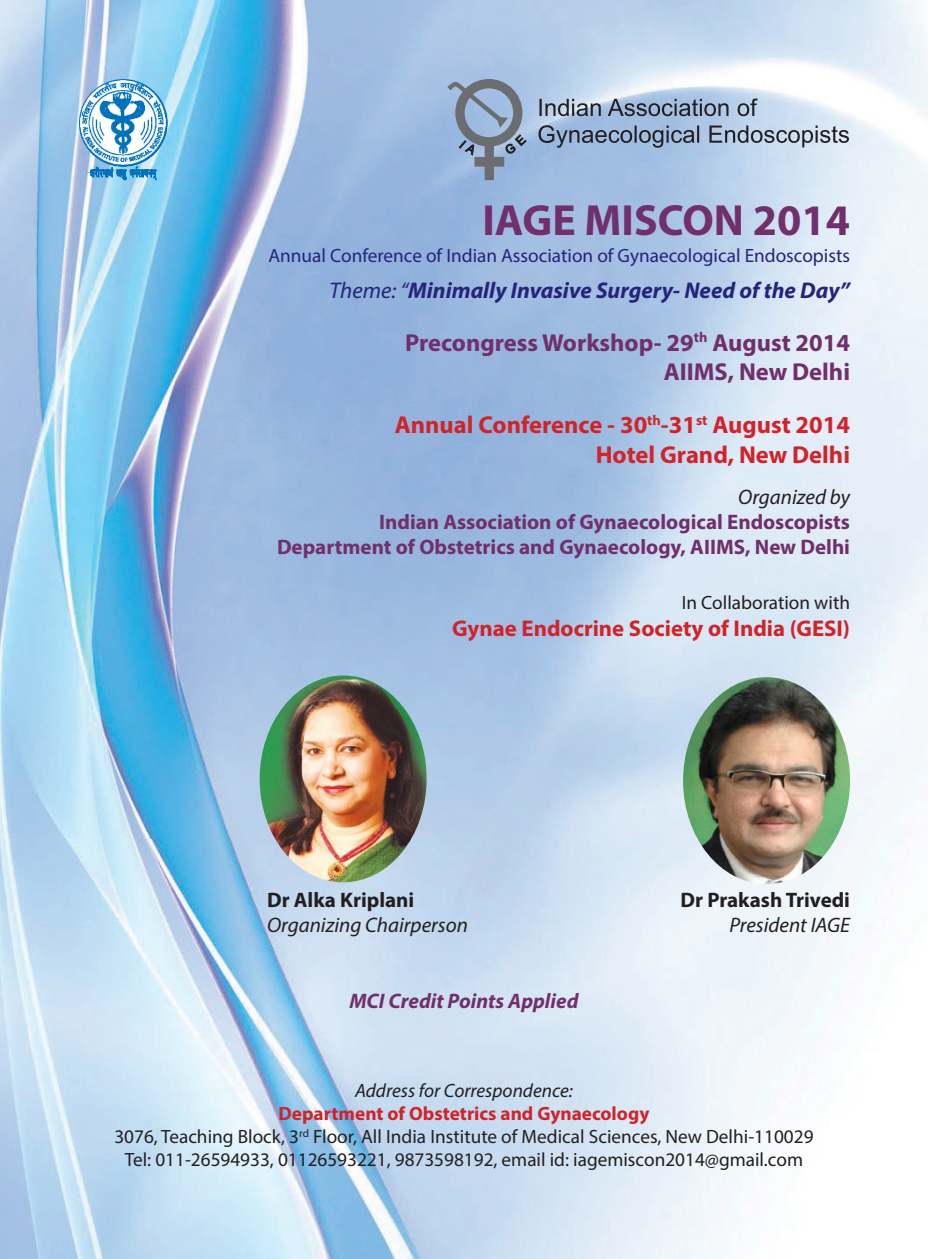
<style>
.page{position:relative;width:928px;height:1259px;background:#fff}
.page>*{position:absolute;margin:0;border:0;box-sizing:border-box;transform-origin:0 0}
.t1{font:700 43.75px "Myriad Pro";color:#712f6b}
.t2{font:700 24.5px/29.4px "Myriad Pro";color:#d1232a;text-align:right}
.t3{font:700 24.5px/29.4px "Myriad Pro";color:#712f6b;text-align:right}
.t4{font:italic 700 22.75px "Myriad Pro";color:#26237b}
.t5{font:700 22.75px "Myriad Pro";color:#d1232a}
.t6{font:700 21px/25.2px "Myriad Pro";color:#712f6b;text-align:right}
.t7{font:italic 21px "Myriad Pro";color:#231f20}
.t8{font:700 21px "Myriad Pro";color:#231f20}
.t9{font:italic 700 21px "Myriad Pro";color:#712f6b}
.t10{font:19.25px/23.1px "Myriad Pro";color:#231f20;text-align:center}
.t11{font:19.25px "Myriad Pro";color:#26237b}
.t12{font:italic 19.25px "Myriad Pro";color:#231f20}
.s1{font-weight:400}
.s2{font-weight:700;color:#d1232a}
</style>
<div class="page">
<img style="left:0;top:0;width:928px;height:839px">
<img style="left:0;top:839px;width:893px;height:419px">
<svg style="left:447px;top:79px;width:79px;height:101px;background:#8b9fb9"></svg>
<svg style="left:538px;top:98px;width:311px;height:50px;background:#9dafc5"></svg>
<svg style="left:90px;top:166px;width:67px;height:15px"></svg>
<img style="left:79px;top:79px;width:89px;height:88px;border-radius:44px">
<img style="left:683px;top:677px;width:167px;height:207px">
<img style="left:260px;top:675px;width:166px;height:207px">
<h1 class="t1" style="left:482px;top:192px;width:369px">IAGE MISCON 2014</h1>
<p class="t11" style="left:268px;top:244px;width:583px">Annual Conference of Indian Association of Gynaecological Endoscopists</p>
<p class="t4" style="left:329px;top:275px;width:522px"><span class="s1">Theme: “</span>Minimally Invasive Surgery- Need of the Day”</p>
<p class="t3" style="left:405px;top:327px;width:446px">Precongress Workshop- 29<sup>th</sup> August 2014<br>AIIMS, New Delhi</p>
<p class="t2" style="left:395px;top:409px;width:456px">Annual Conference - 30<sup>th</sup>-31<sup>st</sup> August 2014<br>Hotel Grand, New Delhi</p>
<p class="t7" style="left:738px;top:483px;width:113px">Organized by</p>
<p class="t6" style="left:277px;top:508px;width:574px">Indian Association of Gynaecological Endoscopists<br>Department of Obstetrics and Gynaecology, AIIMS, New Delhi</p>
<p class="t10" style="left:681px;top:590px;width:170px">In Collaboration with</p>
<p class="t5" style="left:452px;top:613px;width:399px">Gynae Endocrine Society of India (GESI)</p>
<p class="t8" style="left:267px;top:886px;width:149px">Dr Alka Kriplani</p>
<p class="t8" style="left:680px;top:886px;width:171px">Dr Prakash Trivedi</p>
<p class="t7" style="left:267px;top:912px;width:202px">Organizing Chairperson</p>
<p class="t7" style="left:729px;top:912px;width:122px">President IAGE</p>
<p class="t9" style="left:349px;top:986px;width:230px">MCI Credit Points Applied</p>
<p class="t12" style="left:355px;top:1078px;width:219px">Address for Correspondence:</p>
<p class="t10" style="left:114px;top:1101px;width:700px"><span class="s2">Department of Obstetrics and Gynaecology<br></span>3076, Teaching Block, 3<sup>rd</sup> Floor, All India Institute of Medical Sciences, New Delhi-110029<br>Tel: 011-26594933, 01126593221, 9873598192, email id: iagemiscon2014@gmail.com</p>
</div>
